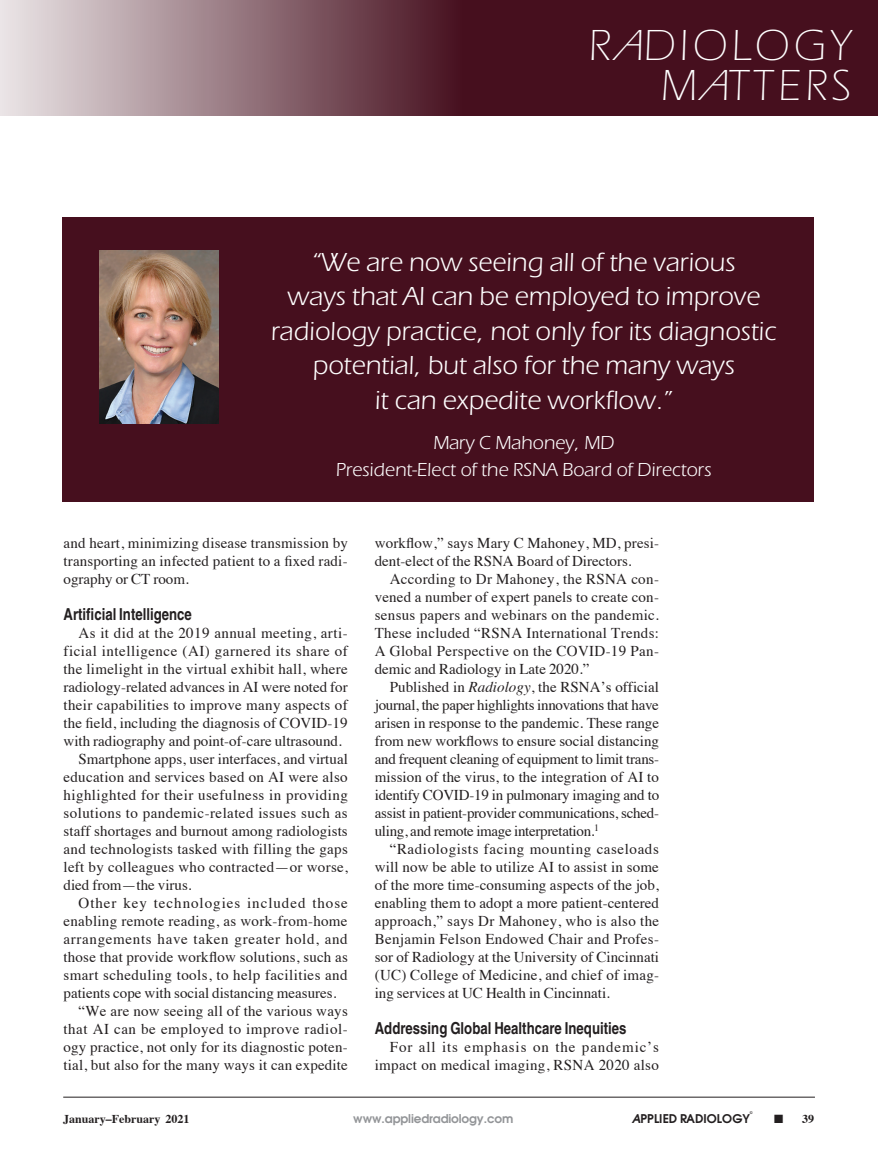
<style>
.page{position:relative;width:878px;height:1175px;background:#fff}
.page>*{position:absolute;margin:0;border:0;box-sizing:border-box;transform-origin:0 0}
.t1{font:300 45px/40.5px "Itc Eras";letter-spacing:.09em;color:#fff;text-align:right}
.RM_large_quote{font:27px/34.5px "Itc Eras";color:#fff;text-align:center}
.RM_large_quote_autho{font:19.5px/27px "Itc Eras";color:#fff;text-align:center}
.Article_subhead{font:700 16.5px "Helvetica";color:#231f20;scale:.8 1}
.Article_body_copy{font:15px/18px "Times";letter-spacing:.005em;color:#231f20;text-align:justify}
.t2{font:600 12px "Avant Garde";letter-spacing:-.01em;color:#939598}
.t3{font:700 12px "Times";color:#231f20}
.t4{font:600 12px "Avant Garde";color:#231f20}
.t5{font:600 3.75px "Avant Garde";color:#231f20}
.s1{font-style:italic}
</style>
<div class="page">
<svg style="left:0;top:0;width:878px;height:115px;background:#714753"></svg>
<hr style="left:63px;top:1096px;width:752px;height:1px;background:#231f20">
<div style="left:62px;top:217px;width:752px;height:284px;background:#460f1e"></div>
<img style="left:99px;top:251px;width:120px;height:172px">
<h1 class="t1" style="left:588px;top:25px;width:264px">R<span class="s1">A</span>DIOLOGY<br>M<span class="s1">A</span>TTERS</h1>
<p class="RM_large_quote" style="left:271px;top:245px;width:507px">“We are now seeing all of the various<br>ways that AI can be employed to improve radiology practice, not only for its diagnostic potential, but also for the many ways<br>it can expedite workflow.”</p>
<p class="RM_large_quote_autho" style="left:336px;top:430px;width:377px">Mary C Mahoney, MD<br>President-Elect of the RSNA Board of Directors</p>
<p class="Article_body_copy" style="left:64px;top:532px;width:286px">and heart, minimizing disease transmission by transporting an infected patient to a fixed radi&shy;ography or CT room.</p>
<p class="Article_subhead" style="left:64px;top:604px;width:162px">Artificial Intelligence</p>
<p class="Article_body_copy" style="left:64px;top:622px;width:286px;text-indent:15px">As it did at the 2019 annual meeting, arti&shy;ficial intelligence (AI) garnered its share of the limelight in the virtual exhibit hall, where radiology-related advances in AI were noted for their capabilities to improve many aspects of the field, including the diagnosis of COVID-19 with radiography and point-of-care ultrasound.</p>
<p class="Article_body_copy" style="left:64px;top:748px;width:286px;text-indent:15px">Smartphone apps, user interfaces, and virtual education and services based on AI were also highlighted for their usefulness in providing solutions to pandemic-related issues such as staff shortages and burnout among radiologists and technologists tasked with filling the gaps left by colleagues who contracted—or worse, died from—the virus.</p>
<p class="Article_body_copy" style="left:64px;top:892px;width:286px;text-indent:15px">Other key technologies included those enabling remote reading, as work-from-home arrangements have taken greater hold, and those that provide workflow solutions, such as smart scheduling tools, to help facilities and patients cope with social distancing measures.</p>
<p class="Article_body_copy" style="left:64px;top:1000px;width:286px;text-indent:15px">“We are now seeing all of the various ways that AI can be employed to improve radiol&shy;ogy practice, not only for its diagnostic poten&shy;tial, but also for the many ways it can expedite</p>
<p class="Article_body_copy" style="left:375px;top:532px;width:286px">workflow,” says Mary C Mahoney, MD, presi&shy;dent-elect of the RSNA Board of Directors.</p>
<p class="Article_body_copy" style="left:375px;top:568px;width:286px;text-indent:15px">According to Dr Mahoney, the RSNA con&shy;vened a number of expert panels to create con&shy;sensus papers and webinars on the pandemic.<br>These included “RSNA International Trends:<br>A Global Perspective on the COVID-19 Pan&shy;demic and Radiology in Late 2020.”</p>
<p class="Article_body_copy" style="left:375px;top:676px;width:286px;text-indent:15px">Published in <span class="s1">Radiology</span>, the RSNA’s official journal, the paper highlights innovations that have arisen in response to the pandemic. These range from new workflows to ensure social distancing and frequent cleaning of equipment to limit trans&shy;mission of the virus, to the integration of AI to identify COVID-19 in pulmonary imaging and to assist in patient-provider communications, sched&shy;uling, and remote image interpretation.<sup>1</sup></p>
<p class="Article_body_copy" style="left:375px;top:838px;width:286px;text-indent:15px">“Radiologists facing mounting caseloads will now be able to utilize AI to assist in some of the more time-consuming aspects of the job, enabling them to adopt a more patient-centered approach,” says Dr Mahoney, who is also the Benjamin Felson Endowed Chair and Profes&shy;sor of Radiology at the University of Cincinnati (UC) College of Medicine, and chief of imag&shy;ing services at UC Health in Cincinnati.</p>
<p class="Article_subhead" style="left:375px;top:1018px;width:316px">Addressing Global Healthcare Inequities</p>
<p class="Article_body_copy" style="left:375px;top:1036px;width:286px;text-align:right">For all its emphasis on the pandemic’s impact on medical imaging, RSNA 2020 also</p>
<p class="t5" style="left:749px;top:1110px;width:4px">©</p>
<p class="t2" style="left:353px;top:1110px;width:162px">www.appliedradiology.com</p>
<p class="t4" style="left:631px;top:1110px;width:120px"><span class="s1">A</span>PPLIED RADIOLOGY</p>
<p class="t3" style="left:63px;top:1107px;width:128px">January–February 2021</p>
<p class="t3" style="left:774px;top:1107px;width:41px">■ 39</p>
</div>
